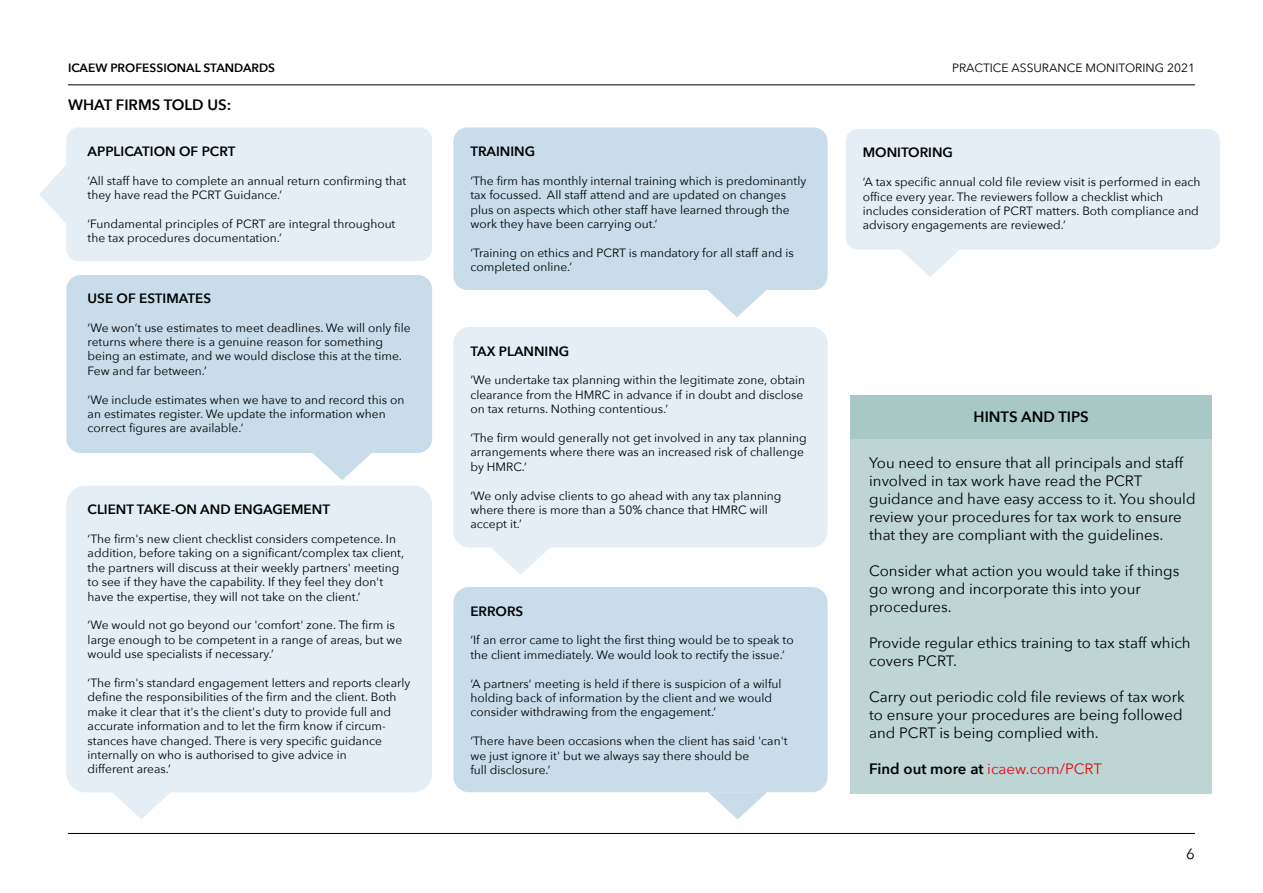
<style>
.page{position:relative;width:1263px;height:893px;background:#fff}
.page>*{position:absolute;margin:0;border:0;box-sizing:border-box;transform-origin:0 0}
.t1{font:15px/18px "Avenir Next";color:#000}
.t2{font:600 15px "Avenir Next";color:#000}
.t3{font:15px "Avenir Next";color:#e30613}
.t4{font:600 13.5px "Avenir Next";color:#000}
.t5{font:12px/14.4px "Avenir Next";color:#000}
.t6{font:600 12px "Avenir Next";color:#000}
.s1{font-weight:600;color:#000}
</style>
<div class="page">
<div style="left:66px;top:127px;width:366px;height:134px;background:#e4eef4;border-radius:12px"></div>
<svg style="left:39px;top:165px;width:27px;height:58px"></svg>
<div style="left:66px;top:486px;width:366px;height:306px;background:#e4eef4;border-radius:19px"></div>
<svg style="left:112px;top:792px;width:59px;height:27px"></svg>
<div style="left:453px;top:327px;width:375px;height:220px;background:#e4eef4;border-radius:16px"></div>
<svg style="left:491px;top:547px;width:59px;height:28px"></svg>
<div style="left:846px;top:129px;width:374px;height:121px;background:#e4eef4;border-radius:12px"></div>
<svg style="left:901px;top:250px;width:58px;height:27px"></svg>
<div style="left:66px;top:275px;width:366px;height:178px;background:#c8dde9;border-radius:14px"></div>
<svg style="left:313px;top:453px;width:59px;height:27px"></svg>
<div style="left:453px;top:127px;width:375px;height:163px;background:#c8dde9;border-radius:14px"></div>
<svg style="left:708px;top:290px;width:58px;height:27px"></svg>
<div style="left:453px;top:587px;width:375px;height:205px;background:#c8dde9;border-radius:16px"></div>
<svg style="left:708px;top:792px;width:59px;height:27px"></svg>
<hr style="left:68px;top:85px;width:1127px;height:1px;background:#000">
<hr style="left:68px;top:833px;width:1127px;height:1px;background:#000">
<div style="left:850px;top:395px;width:362px;height:44px;background:#a7c8c4"></div>
<div style="left:850px;top:439px;width:362px;height:354px;background:#bdd6d3"></div>
<p class="t6" style="left:68px;top:57px;width:209px">ICAEW PROFESSIONAL STANDARDS</p>
<p class="t5" style="left:952px;top:60px;width:244px">PRACTICE ASSURANCE MONITORING 2021</p>
<p class="t2" style="left:68px;top:92px;width:165px">WHAT FIRMS TOLD US:</p>
<p class="t4" style="left:88px;top:140px;width:149px">APPLICATION OF PCRT</p>
<p class="t5" style="left:88px;top:173px;width:320px">‘All staff have to complete an annual return confirming that they have read the PCRT Guidance.’</p>
<p class="t5" style="left:88px;top:216px;width:309px">‘Fundamental principles of PCRT are integral throughout the tax procedures documentation.’</p>
<p class="t4" style="left:88px;top:287px;width:125px">USE OF ESTIMATES</p>
<p class="t5" style="left:88px;top:320px;width:324px">‘We won’t use estimates to meet deadlines. We will only file returns where there is a genuine reason for something being an estimate, and we would disclose this at the time.<br>Few and far between.’</p>
<p class="t5" style="left:88px;top:392px;width:318px">‘We include estimates when we have to and record this on an estimates register. We update the information when correct figures are available.’</p>
<p class="t4" style="left:88px;top:498px;width:244px">CLIENT TAKE-ON AND ENGAGEMENT</p>
<p class="t5" style="left:88px;top:531px;width:318px">‘The firm's new client checklist considers competence. In addition, before taking on a significant/complex tax client, the partners will discuss at their weekly partners' meeting to see if they have the capability. If they feel they don't have the expertise, they will not take on the client.’</p>
<p class="t5" style="left:88px;top:617px;width:316px">‘We would not go beyond our 'comfort' zone. The firm is large enough to be competent in a range of areas, but we would use specialists if necessary.’</p>
<p class="t5" style="left:88px;top:675px;width:324px">‘The firm's standard engagement letters and reports clearly define the responsibilities of the firm and the client. Both make it clear that it's the client's duty to provide full and accurate information and to let the firm know if circum&shy;stances have changed. There is very specific guidance internally on who is authorised to give advice in<br>different areas.’</p>
<p class="t4" style="left:470px;top:140px;width:66px">TRAINING</p>
<p class="t5" style="left:470px;top:173px;width:337px">‘The firm has monthly internal training which is predominantly tax focussed. All staff attend and are updated on changes plus on aspects which other staff have learned through the work they have been carrying out.’</p>
<p class="t5" style="left:470px;top:245px;width:325px">‘Training on ethics and PCRT is mandatory for all staff and is completed online.’</p>
<p class="t4" style="left:470px;top:339px;width:100px">TAX PLANNING</p>
<p class="t5" style="left:470px;top:372px;width:336px">‘We undertake tax planning within the legitimate zone, obtain clearance from the HMRC in advance if in doubt and disclose on tax returns. Nothing contentious.’</p>
<p class="t5" style="left:470px;top:430px;width:338px">‘The firm would generally not get involved in any tax planning arrangements where there was an increased risk of challenge by HMRC.’</p>
<p class="t5" style="left:470px;top:488px;width:313px">‘We only advise clients to go ahead with any tax planning where there is more than a 50% chance that HMRC will accept it.’</p>
<p class="t4" style="left:470px;top:599px;width:54px">ERRORS</p>
<p class="t5" style="left:470px;top:632px;width:325px">‘If an error came to light the first thing would be to speak to the client immediately. We would look to rectify the issue.’</p>
<p class="t5" style="left:470px;top:676px;width:313px">‘A partners’ meeting is held if there is suspicion of a wilful holding back of information by the client and we would consider withdrawing from the engagement.’</p>
<p class="t5" style="left:470px;top:733px;width:319px">‘There have been occasions when the client has said 'can't we just ignore it' but we always say there should be<br>full disclosure.’</p>
<p class="t4" style="left:863px;top:141px;width:92px">MONITORING</p>
<p class="t5" style="left:863px;top:174px;width:339px">‘A tax specific annual cold file review visit is performed in each office every year. The reviewers follow a checklist which includes consideration of PCRT matters. Both compliance and advisory engagements are reviewed.’</p>
<p class="t2" style="left:973px;top:404px;width:117px">HINTS AND TIPS</p>
<p class="t1" style="left:869px;top:453px;width:328px">You need to ensure that all principals and staff involved in tax work have read the PCRT guidance and have easy access to it. You should review your procedures for tax work to ensure that they are compliant with the guidelines.</p>
<p class="t1" style="left:869px;top:561px;width:312px">Consider what action you would take if things go wrong and incorporate this into your procedures.</p>
<p class="t1" style="left:869px;top:633px;width:323px">Provide regular ethics training to tax staff which covers PCRT.</p>
<p class="t1" style="left:869px;top:687px;width:317px">Carry out periodic cold file reviews of tax work to ensure your procedures are being followed and PCRT is being complied with.</p>
<p class="t3" style="left:869px;top:756px;width:234px"><span class="s1">Find out more at</span> icaew.com/PCRT</p>
<p class="t1" style="left:1186px;top:844px;width:10px">6</p>
</div>
